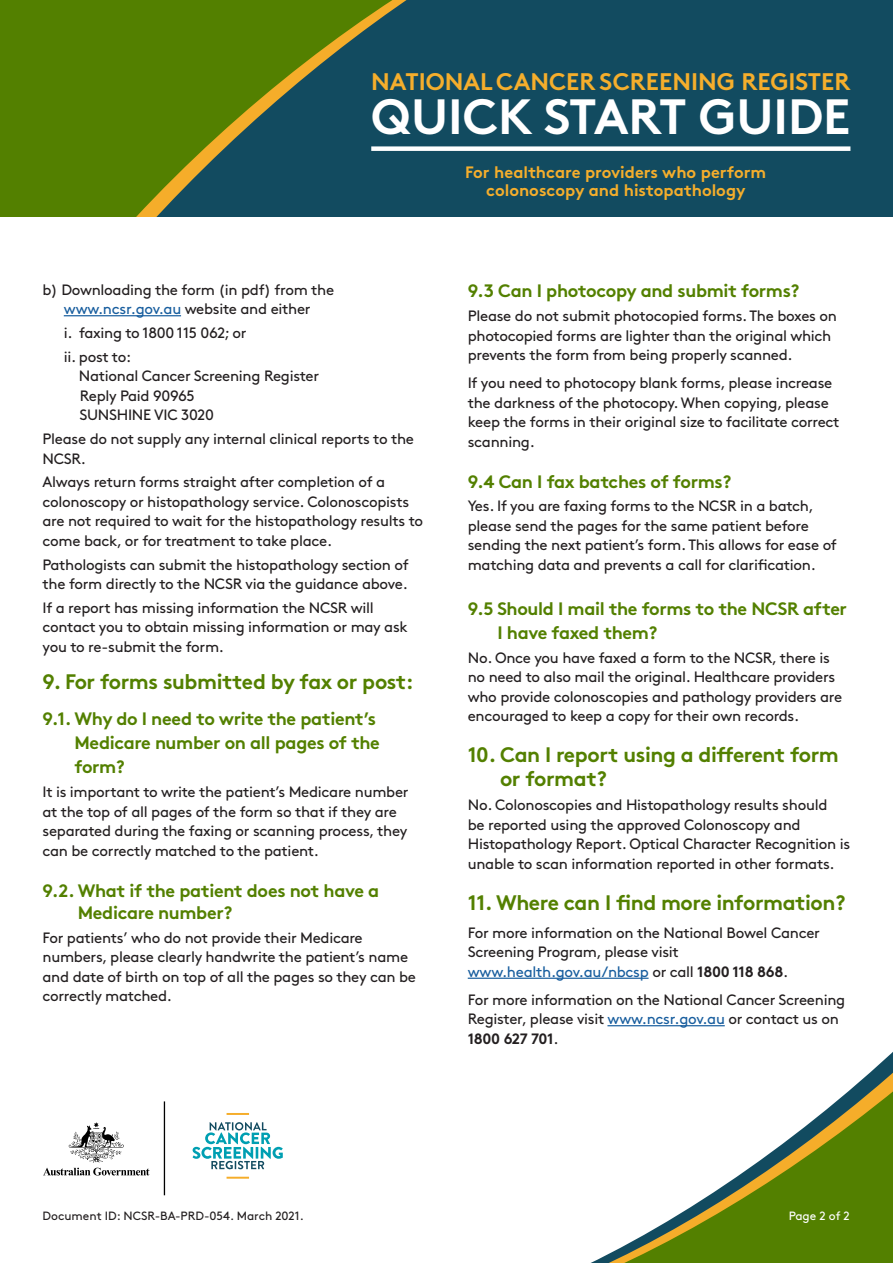
<style>
.page{position:relative;width:893px;height:1263px;background:#fff}
.page>*{position:absolute;margin:0;border:0;box-sizing:border-box;transform-origin:0 0}
.Header_H1{font:700 49.5px "Brown";color:#fff}
.Header_H1-2{font:700 24px "Brown";color:#f5ae2c}
.t1{font:700 21px/24px "Brown";letter-spacing:-.02em;color:#538000}
.t2{font:700 18px/24px "Brown";letter-spacing:-.02em;color:#538000}
.t3{font:700 16.5px/18px "Brown";color:#f5ae2c;text-align:center}
.Body{font:15px/19.5px "Brown";letter-spacing:-.02em;color:#231f20}
.Reference___page_num{font:12px "Brown Std";color:#231f20}
.Reference___page_num-2{font:12px "Brown Std";letter-spacing:-.005em;color:#fff}
.s1{color:#175d9e}
.s2{font-weight:700}
</style>
<div class="page">
<div style="left:0;top:0;width:893px;height:217px;background:#124b60"></div>
<svg style="left:0;top:0;width:407px;height:217px;fill:#538000"></svg>
<svg style="left:590px;top:1026px;width:303px;height:237px"></svg>
<hr style="left:164px;top:1101px;width:1px;height:94px;background:#000">
<svg style="left:193px;top:1122px;width:90px;height:47px"></svg>
<hr style="left:227px;top:1113px;width:22px;height:2px;background:#f5ad2a">
<hr style="left:227px;top:1177px;width:22px;height:2px;background:#f5ad2a">
<svg style="left:43px;top:1168px;width:106px;height:7px"></svg>
<svg style="left:69px;top:1122px;width:55px;height:40px"></svg>
<hr style="left:64px;top:315px;width:117px;height:1px;background:#175d9e">
<hr style="left:468px;top:978px;width:181px;height:1px;background:#175d9e">
<hr style="left:607px;top:1025px;width:118px;height:1px;background:#175d9e">
<div style="left:371px;top:146px;width:479px;height:5px;background:#fff"></div>
<p class="Header_H1-2" style="left:371px;top:62px;width:481px">NATIONAL CANCER SCREENING REGISTER</p>
<p class="Header_H1" style="left:371px;top:76px;width:481px">QUICK START GUIDE</p>
<p class="Body" style="left:43px;top:279px;width:293px;text-align:center">b) Downloading the form (in pdf) from the <span class="s1">www.ncsr.gov.au</span> website and either</p>
<p class="Body" style="left:64px;top:322px;width:184px">i. faxing to 1800 115 062; or</p>
<p class="Body" style="left:64px;top:346px;width:69px">ii. post to:</p>
<p class="Body" style="left:79px;top:365px;width:242px">National Cancer Screening Register</p>
<p class="Body" style="left:80px;top:385px;width:117px">Reply Paid 90965</p>
<p class="Body" style="left:79px;top:404px;width:136px">SUNSHINE VIC 3020</p>
<p class="Body" style="left:43px;top:428px;width:373px">Please do not supply any internal clinical reports to the<br>NCSR.</p>
<p class="Body" style="left:43px;top:471px;width:382px">Always return forms straight after completion of a colonoscopy or histopathology service. Colonoscopists are not required to wait for the histopathology results to come back, or for treatment to take place.</p>
<p class="Body" style="left:43px;top:553px;width:368px">Pathologists can submit the histopathology section of the form directly to the NCSR via the guidance above.</p>
<p class="Body" style="left:43px;top:597px;width:367px">If a report has missing information the NCSR will contact you to obtain missing information or may ask you to re-submit the form.</p>
<h2 class="t1" style="left:43px;top:667px;width:373px">9. For forms submitted by fax or post:</h2>
<h2 class="t2" style="left:74px;top:705px;width:307px;text-indent:-32px">9.1. Why do I need to write the patient’s<br>Medicare number on all pages of the form?</h2>
<p class="Body" style="left:43px;top:781px;width:368px">It is important to write the patient’s Medicare number at the top of all pages of the form so that if they are separated during the faxing or scanning process, they can be correctly matched to the patient.</p>
<h2 class="t2" style="left:78px;top:877px;width:303px;line-height:22.5px;text-indent:-35px">9.2. What if the patient does not have a<br>Medicare number?</h2>
<p class="Body" style="left:43px;top:927px;width:375px">For patients’ who do not provide their Medicare numbers, please clearly handwrite the patient’s name and date of birth on top of all the pages so they can be correctly matched.</p>
<h3 class="t3" style="left:465px;top:161px;width:302px">For healthcare providers who perform colonoscopy and histopathology</h3>
<h2 class="t2" style="left:468px;top:277px;width:333px">9.3 Can I photocopy and submit forms?</h2>
<p class="Body" style="left:468px;top:305px;width:371px">Please do not submit photocopied forms. The boxes on photocopied forms are lighter than the original which prevents the form from being properly scanned.</p>
<p class="Body" style="left:468px;top:372px;width:373px">If you need to photocopy blank forms, please increase the darkness of the photocopy. When copying, please keep the forms in their original size to facilitate correct scanning.</p>
<h2 class="t2" style="left:468px;top:467px;width:265px">9.4 Can I fax batches of forms?</h2>
<p class="Body" style="left:468px;top:495px;width:371px">Yes. If you are faxing forms to the NCSR in a batch, please send the pages for the same patient before sending the next patient’s form. This allows for ease of matching data and prevents a call for clarification.</p>
<h2 class="t2" style="left:497px;top:595px;width:351px;text-indent:-30px">9.5 Should I mail the forms to the NCSR after<br>I have faxed them?</h2>
<p class="Body" style="left:468px;top:647px;width:376px">No. Once you have faxed a form to the NCSR, there is no need to also mail the original. Healthcare providers who provide colonoscopies and pathology providers are encouraged to keep a copy for their own records.</p>
<h2 class="t1" style="left:500px;top:741px;width:340px;text-indent:-32px">10. Can I report using a different form or format?</h2>
<p class="Body" style="left:468px;top:794px;width:384px">No. Colonoscopies and Histopathology results should<br>be reported using the approved Colonoscopy and Histopathology Report. Optical Character Recognition is unable to scan information reported in other formats.</p>
<h2 class="t1" style="left:468px;top:888px;width:379px">11. Where can I find more information?</h2>
<p class="Body" style="left:468px;top:921px;width:354px">For more information on the National Bowel Cancer<br>Screening Program, please visit <span class="s1">www.health.gov.au/nbcsp</span> or call <span class="s2">1800 118 868</span>.</p>
<p class="Body" style="left:468px;top:988px;width:379px">For more information on the National Cancer Screening<br>Register, please visit <span class="s1">www.ncsr.gov.au</span> or contact us on<br><span class="s2">1800 627 701</span>.</p>
<p class="Reference___page_num" style="left:43px;top:1209px;width:263px">Document ID: NCSR-BA-PRD-054. March 2021.</p>
<p class="Reference___page_num-2" style="left:789px;top:1209px;width:62px">Page 2 of 2</p>
</div>
